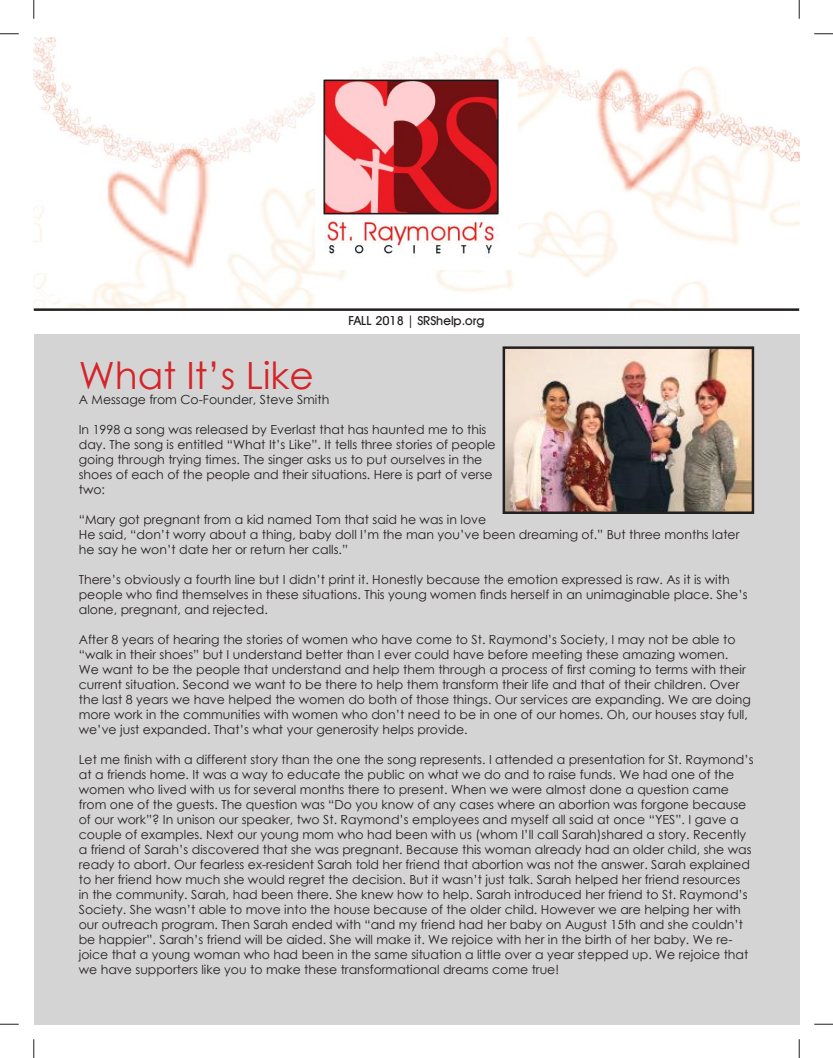
<style>
.page{position:relative;width:833px;height:1058px;background:#fff}
.page>*{position:absolute;margin:0;border:0;box-sizing:border-box;transform-origin:0 0}
.t1{font:37.5px "Century Gothic";color:#d42429}
.t2{font:12.5px/15px "Century Gothic";color:#241f1f}
.t3{font:12.5px "Avant Garde Md BT Medium";color:#241f1f}
</style>
<div class="page">
<img style="left:34px;top:38px;width:765px;height:270px">
<img style="left:316px;top:79px;width:201px;height:190px">
<div style="left:34px;top:334px;width:765px;height:690px;background:#d5d4d5"></div>
<hr style="left:34px;top:308px;width:765px;height:3px;background:#241f1f">
<img style="left:505px;top:349px;width:246px;height:162px">
<div style="left:502px;top:346px;width:252px;height:168px;border:2px solid #241f1f"></div>
<svg style="left:0;top:33px;width:19px;height:2px"></svg>
<svg style="left:814px;top:33px;width:18px;height:2px"></svg>
<svg style="left:0;top:1023px;width:19px;height:2px"></svg>
<svg style="left:814px;top:1023px;width:18px;height:2px"></svg>
<svg style="left:33px;top:0;width:2px;height:19px"></svg>
<svg style="left:33px;top:1039px;width:2px;height:19px"></svg>
<svg style="left:798px;top:0;width:2px;height:19px"></svg>
<svg style="left:798px;top:1039px;width:2px;height:19px"></svg>
<p class="t3" style="left:348px;top:313px;width:137px">FALL 2018 | SRShelp.org</p>
<h1 class="t1" style="left:79px;top:349px;width:236px">What It’s Like</h1>
<p class="t2" style="left:79px;top:392px;width:252px">A Message from Co-Founder, Steve Smith</p>
<p class="t2" style="left:79px;top:422px;width:418px">In 1998 a song was released by Everlast that has haunted me to this day. The song is entitled “What It’s Like”. It tells three stories of people going through trying times. The singer asks us to put ourselves in the shoes of each of the people and their situations. Here is part of verse two:</p>
<p class="t2" style="left:79px;top:512px;width:662px">“Mary got pregnant from a kid named Tom that said he was in love<br>He said, “don’t worry about a thing, baby doll I’m the man you’ve been dreaming of.” But three months later he say he won’t date her or return her calls.”</p>
<p class="t2" style="left:79px;top:572px;width:670px">There’s obviously a fourth line but I didn’t print it. Honestly because the emotion expressed is raw. As it is with people who find themselves in these situations. This young women finds herself in an unimaginable place. She’s alone, pregnant, and rejected.</p>
<p class="t2" style="left:79px;top:632px;width:673px">After 8 years of hearing the stories of women who have come to St. Raymond’s Society, I may not be able to “walk in their shoes” but I understand better than I ever could have before meeting these amazing women.<br>We want to be the people that understand and help them through a process of first coming to terms with their current situation. Second we want to be there to help them transform their life and that of their children. Over the last 8 years we have helped the women do both of those things. Our services are expanding. We are doing more work in the communities with women who don’t need to be in one of our homes. Oh, our houses stay full, we’ve just expanded. That’s what your generosity helps provide.</p>
<p class="t2" style="left:79px;top:752px;width:676px">Let me finish with a different story than the one the song represents. I attended a presentation for St. Raymond’s at a friends home. It was a way to educate the public on what we do and to raise funds. We had one of the women who lived with us for several months there to present. When we were almost done a question came from one of the guests. The question was “Do you know of any cases where an abortion was forgone because of our work”? In unison our speaker, two St. Raymond’s employees and myself all said at once “YES”. I gave a couple of examples. Next our young mom who had been with us (whom I’ll call Sarah)shared a story. Recently a friend of Sarah’s discovered that she was pregnant. Because this woman already had an older child, she was ready to abort. Our fearless ex-resident Sarah told her friend that abortion was not the answer. Sarah explained to her friend how much she would regret the decision. But it wasn’t just talk. Sarah helped her friend resources<br>in the community. Sarah, had been there. She knew how to help. Sarah introduced her friend to St. Raymond’s Society. She wasn’t able to move into the house because of the older child. However we are helping her with our outreach program. Then Sarah ended with “and my friend had her baby on August 15th and she couldn’t be happier”. Sarah’s friend will be aided. She will make it. We rejoice with her in the birth of her baby. We re&shy;joice that a young woman who had been in the same situation a little over a year stepped up. We rejoice that we have supporters like you to make these transformational dreams come true!</p>
</div>
